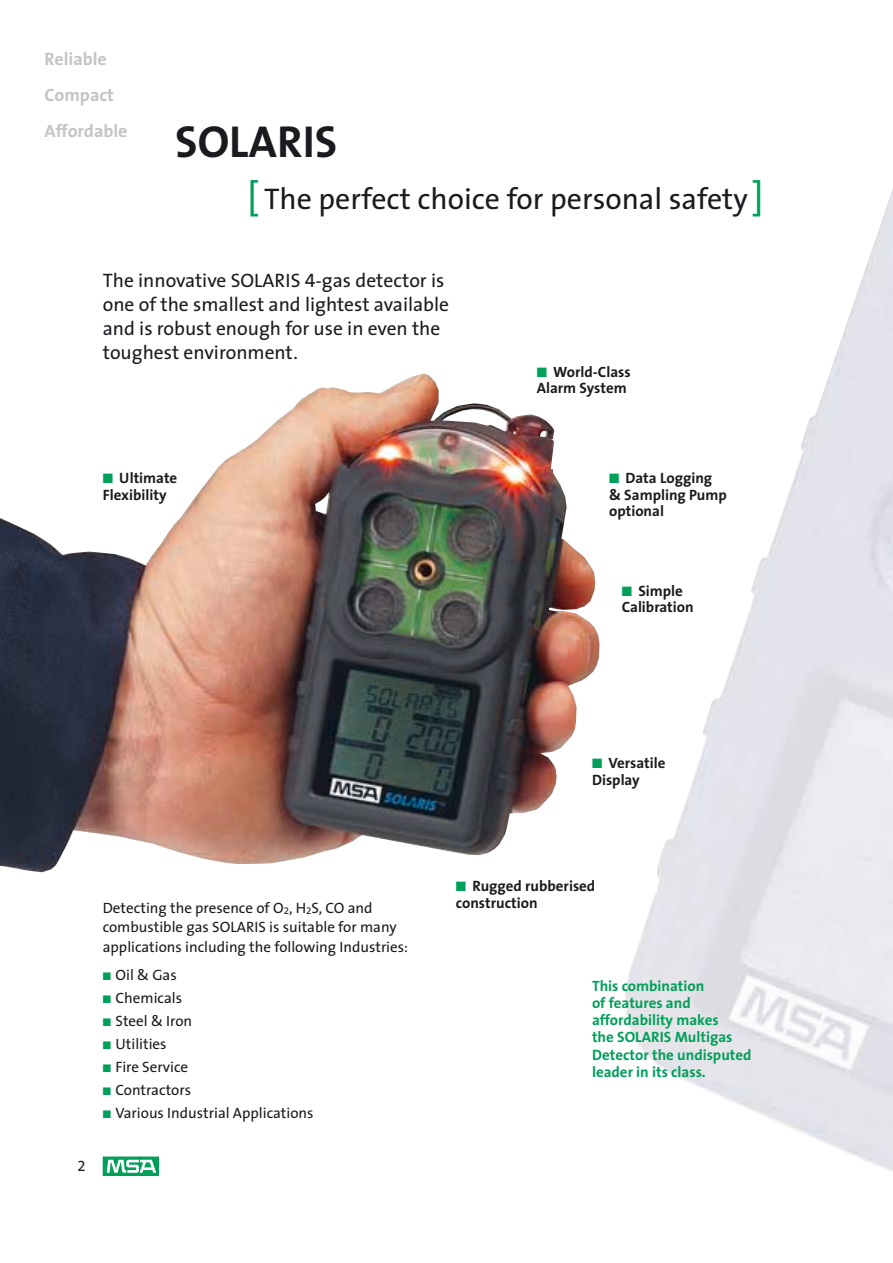
<style>
.page{position:relative;width:893px;height:1263px;background:#fff}
.page>*{position:absolute;margin:0;border:0;box-sizing:border-box;transform-origin:0 0}
.t1{font:700 45px "The Sans Spezial";color:#191b1f}
.t2{font:30px "The Sans";color:#191b1f}
.t3{font:19.5px/24px "The Sans Spezial";color:#191b1f}
.t4{font:700 18px/36.2px "The Sans Spezial";color:#c2c4c8}
.t5{font:15px/19.5px "The Sans Spezial";color:#191b1f}
.t6{font:700 15px/16.5px "The Sans";color:#191b1f}
.t7{font:700 15px/17.2px "The Sans Spezial";color:#009f5a}
.s1{font-size:37.5px;color:#009f5a}
.s2{color:#009f5a}
</style>
<div class="page">
<img style="left:1px;top:374px;width:598px;height:498px">
<svg style="left:103px;top:1157px;width:56px;height:19px"></svg>
<svg style="left:105px;top:1159px;width:51px;height:14px"></svg>
<div style="left:103px;top:1157px;width:55px;height:18px;border:1px solid #009f5a"></div>
<svg style="left:107px;top:1160px;width:49px;height:13px"></svg>
<p class="t4" style="left:45px;top:42px;width:84px">Reliable<br>Compact<br>Affordable</p>
<h1 class="t1" style="left:175px;top:124px;width:164px">SOLARIS</h1>
<h2 class="t2" style="left:247px;top:187px;width:517px"><span class="s1">[</span> The perfect choice for personal safety <span class="s1">]</span></h2>
<h3 class="t3" style="left:103px;top:270px;width:348px">The innovative SOLARIS 4-gas detector is one of the smallest and lightest available and is robust enough for use in even the toughest environment.</h3>
<p class="t6" style="left:103px;top:471px;width:76px"><span class="s2">■</span> Ultimate<br>Flexibility</p>
<p class="t6" style="left:536px;top:365px;width:96px"><span class="s2">■</span> World-Class<br>Alarm System</p>
<p class="t6" style="left:609px;top:471px;width:119px"><span class="s2">■</span> Data Logging &amp; Sampling Pump optional</p>
<p class="t6" style="left:621px;top:584px;width:73px"><span class="s2">■</span> Simple<br>Calibration</p>
<p class="t5" style="left:77px;top:1158px;width:10px">2</p>
<p class="t5" style="left:103px;top:899px;width:307px">Detecting the presence of O<sub>2</sub>, H<sub>2</sub>S, CO and combustible gas SOLARIS is suitable for many applications including the following Industries:</p>
<p class="t5" style="left:103px;top:967px;width:76px"><span class="s2">■</span> Oil &amp; Gas</p>
<p class="t5" style="left:103px;top:990px;width:81px"><span class="s2">■</span> Chemicals</p>
<p class="t5" style="left:103px;top:1013px;width:91px"><span class="s2">■</span> Steel &amp; Iron</p>
<p class="t5" style="left:103px;top:1036px;width:65px"><span class="s2">■</span> Utilities</p>
<p class="t5" style="left:103px;top:1059px;width:87px"><span class="s2">■</span> Fire Service</p>
<p class="t5" style="left:103px;top:1082px;width:90px"><span class="s2">■</span> Contractors</p>
<p class="t5" style="left:103px;top:1105px;width:212px"><span class="s2">■</span> Various Industrial Applications</p>
<p class="t6" style="left:592px;top:756px;width:75px"><span class="s2">■</span> Versatile<br>Display</p>
<p class="t6" style="left:456px;top:880px;width:141px"><span class="s2">■</span> Rugged rubberised construction</p>
<p class="t7" style="left:592px;top:978px;width:161px">This combination<br>of features and affordability makes<br>the SOLARIS Multigas<br>Detector the undisputed leader in its class.</p>
</div>
